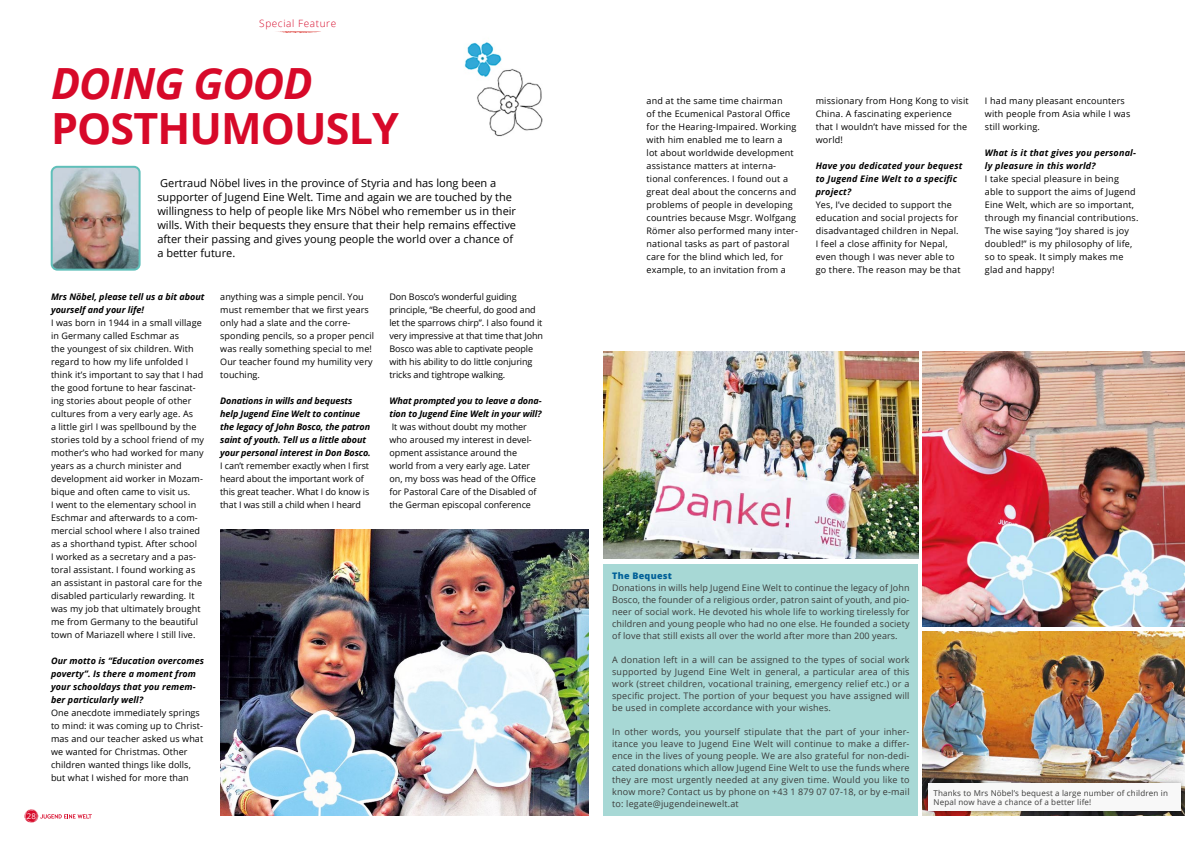
<style>
.page{position:relative;width:1191px;height:842px;background:#fff}
.page>*{position:absolute;margin:0;border:0;box-sizing:border-box;transform-origin:0 0}
.Überschrift_1{font:700 43px/45px "Open Sans";letter-spacing:-.02em;color:#d70929}
.Subtitel__Absatz__Un{font:11px/14px "Open Sans";color:#000}
.t1{font:300 10px "Open Sans";letter-spacing:.06em;color:#d70929}
.Fliesstext{font:9px/13px "Open Sans";letter-spacing:.01em;color:#000}
.Bildtext{font:9px/12px "Open Sans";letter-spacing:.02em;color:#3c3c3b;text-align:justify}
.Fliesstext-2{font:9px/13px "Open Sans";letter-spacing:-.01em;color:#000}
.Fliesstext-3{font:italic 700 9px/13px "Open Sans";letter-spacing:.01em;color:#000}
.Überschrift_Fliesste{font:italic 700 9px/13px "Open Sans";letter-spacing:-.01em;color:#000}
.Fliesstext-4{font:italic 700 9px/13px "Open Sans";letter-spacing:-.01em;color:#000}
.Überschrift_Fliesste-2{font:800 9px "Open Sans";letter-spacing:.03em;color:#006098}
.Bildtext-2{font:8px/9.6px "Open Sans";letter-spacing:.02em;color:#3c3c3b}
.t2{font:7.8px "Open Sans";color:#fff}
.s1{font-style:italic}
</style>
<div class="page">
<svg style="left:276px;top:31px;width:45px;height:2px"></svg>
<img style="left:923px;top:632px;width:261px;height:146px">
<img style="left:220px;top:529px;width:369px;height:287px">
<div style="left:603px;top:564px;width:315px;height:252px;background:#a7d8d5"></div>
<div style="left:922px;top:778px;width:264px;height:38px;background:#000;opacity:.46"></div>
<div style="left:928px;top:784px;width:252px;height:27px;background:#f8f8f8"></div>
<img style="left:603px;top:352px;width:315px;height:207px">
<img style="left:923px;top:352px;width:261px;height:274px">
<img style="left:52px;top:167px;width:86px;height:101px">
<div style="left:51px;top:166px;width:90px;height:105px;border:2px solid #5fbfb9;border-radius:6px"></div>
<img style="left:464px;top:42px;width:79px;height:95px">
<svg style="left:24px;top:809px;width:68px;height:14px"></svg>
<p class="t2" style="left:27px;top:810px;width:10px">28</p>
<p class="t1" style="left:259px;top:16px;width:78px">Special Feature</p>
<p class="Überschrift_1" style="left:51px;top:60px;width:349px"><span class="s1">DOING GOOD<br></span>POSTHUMOUSLY</p>
<p class="Subtitel__Absatz__Un" style="left:157px;top:176px;width:360px">Gertraud Nöbel lives in the province of Styria and has long been a supporter of Jugend Eine Welt. Time and again we are touched by the willingness to help of people like Mrs Nöbel who remember us in their wills. With their bequests they ensure that their help remains effective after their passing and gives young people the world over a chance of a better future.</p>
<p class="Fliesstext-3" style="left:51px;top:290px;width:155px">Mrs Nöbel, please tell us a bit about yourself and your life!</p>
<p class="Fliesstext" style="left:51px;top:316px;width:155px">I was born in 1944 in a small village in Germany called Eschmar as<br>the youngest of six children. With regard to how my life unfolded I think it’s important to say that I had the good fortune to hear fascinat&shy;ing stories about people of other cultures from a very early age. As<br>a little girl I was spellbound by the stories told by a school friend of my mother’s who had worked for many years as a church minister and development aid worker in Mozam&shy;bique and often came to visit us.</p>
<p class="Fliesstext" style="left:51px;top:498px;width:152px">I went to the elementary school in Eschmar and afterwards to a com&shy;mercial school where I also trained as a shorthand typist. After school<br>I worked as a secretary and a pas&shy;toral assistant. I found working as an assistant in pastoral care for the disabled particularly rewarding. It was my job that ultimately brought me from Germany to the beautiful town of Mariazell where I still live.</p>
<p class="Fliesstext-3" style="left:51px;top:654px;width:155px">Our motto is “Education overcomes poverty”. Is there a moment from your schooldays that you remem&shy;ber particularly well?</p>
<p class="Fliesstext" style="left:51px;top:706px;width:154px">One anecdote immediately springs to mind: it was coming up to Christ&shy;mas and our teacher asked us what we wanted for Christmas. Other children wanted things like dolls, but what I wished for more than</p>
<p class="Fliesstext-2" style="left:389px;top:289px;width:155px">Don Bosco’s wonderful guiding principle, “Be cheerful, do good and let the sparrows chirp”. I also found it very impressive at that time that John Bosco was able to captivate people with his ability to do little conjuring tricks and tightrope walking.</p>
<p class="Fliesstext-4" style="left:389px;top:393px;width:154px">What prompted you to leave a dona&shy;tion to Jugend Eine Welt in your will?</p>
<p class="Fliesstext" style="left:389px;top:419px;width:149px">It was without doubt my mother who aroused my interest in devel&shy;opment assistance around the world from a very early age. Later on, my boss was head of the Office for Pastoral Care of the Disabled of the German episcopal conference</p>
<p class="Fliesstext" style="left:220px;top:290px;width:155px">anything was a simple pencil. You must remember that we first years only had a slate and the corre&shy;sponding pencils, so a proper pencil was really something special to me!<br>Our teacher found my humility very touching.</p>
<p class="Überschrift_Fliesste" style="left:220px;top:394px;width:152px">Donations in wills and bequests help Jugend Eine Welt to continue the legacy of John Bosco, the patron saint of youth. Tell us a little about your personal interest in Don Bosco.</p>
<p class="Fliesstext-2" style="left:220px;top:459px;width:151px">I can’t remember exactly when I first heard about the important work of this great teacher. What I do know is that I was still a child when I heard</p>
<p class="Fliesstext" style="left:646px;top:94px;width:153px">and at the same time chairman<br>of the Ecumenical Pastoral Office for the Hearing-Impaired. Working with him enabled me to learn a<br>lot about worldwide development assistance matters at interna&shy;tional conferences. I found out a great deal about the concerns and problems of people in developing countries because Msgr. Wolfgang<br>Römer also performed many inter&shy;national tasks as part of pastoral care for the blind which led, for example, to an invitation from a</p>
<p class="Fliesstext" style="left:815px;top:94px;width:154px">missionary from Hong Kong to visit<br>China. A fascinating experience that I wouldn’t have missed for the world!</p>
<p class="Fliesstext-3" style="left:815px;top:159px;width:148px">Have you dedicated your bequest to Jugend Eine Welt to a specific project?</p>
<p class="Fliesstext" style="left:815px;top:198px;width:146px">Yes, I’ve decided to support the education and social projects for disadvantaged children in Nepal.<br>I feel a close affinity for Nepal, even though I was never able to go there. The reason may be that</p>
<p class="Fliesstext" style="left:985px;top:94px;width:147px">I had many pleasant encounters with people from Asia while I was still working.</p>
<p class="Fliesstext-3" style="left:985px;top:146px;width:152px">What is it that gives you personal&shy;ly pleasure in this world?</p>
<p class="Fliesstext" style="left:985px;top:172px;width:155px">I take special pleasure in being able to support the aims of Jugend<br>Eine Welt, which are so important, through my financial contributions.<br>The wise saying “Joy shared is joy doubled!” is my philosophy of life, so to speak. It simply makes me glad and happy!</p>
<p class="Überschrift_Fliesste-2" style="left:612px;top:569px;width:61px">The Bequest</p>
<p class="Bildtext" style="left:612px;top:582px;width:299px">Donations in wills help Jugend Eine Welt to continue the legacy of John Bosco, the founder of a religious order, patron saint of youth, and pio&shy;neer of social work. He devoted his whole life to working tirelessly for children and young people who had no one else. He founded a society of love that still exists all over the world after more than 200 years.</p>
<p class="Bildtext" style="left:612px;top:654px;width:299px">A donation left in a will can be assigned to the types of social work supported by Jugend Eine Welt in general, a particular area of this work (street children, vocational training, emergency relief etc.) or a specific project. The portion of your bequest you have assigned will be used in complete accordance with your wishes.</p>
<p class="Bildtext" style="left:612px;top:726px;width:299px">In other words, you yourself stipulate that the part of your inher&shy;itance you leave to Jugend Eine Welt will continue to make a differ&shy;ence in the lives of young people. We are also grateful for non-dedi&shy;cated donations which allow Jugend Eine Welt to use the funds where they are most urgently needed at any given time. Would you like to know more? Contact us by phone on +43 1 879 07 07-18, or by e-mail to: legate@jugendeinewelt.at</p>
<p class="Bildtext-2" style="left:933px;top:788px;width:236px">Thanks to Mrs Nöbel’s bequest a large number of children in<br>Nepal now have a chance of a better life!</p>
</div>
